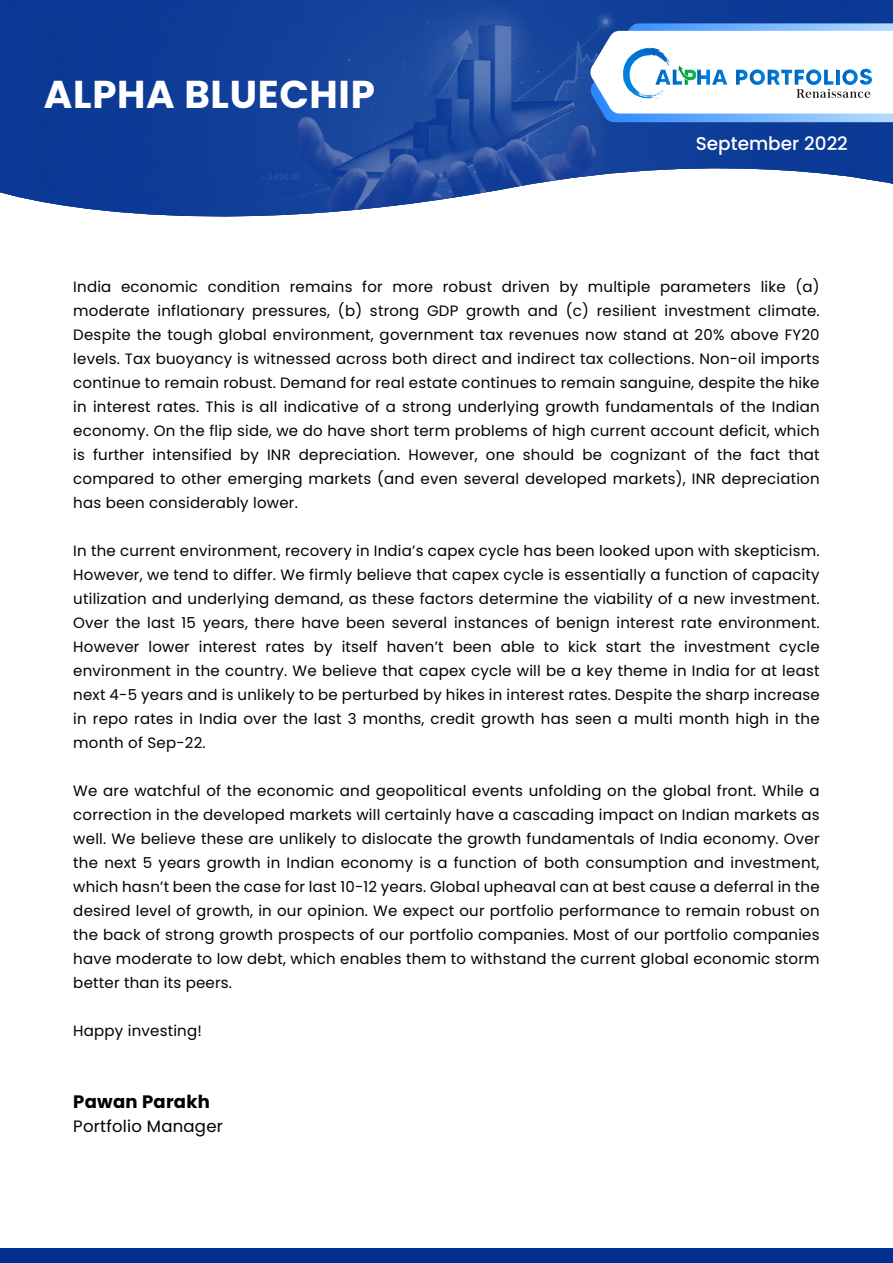
<style>
.page{position:relative;width:893px;height:1263px;background:#fff}
.page>*{position:absolute;margin:0;border:0;box-sizing:border-box;transform-origin:0 0}
.t1{font:700 38.85px "Poppins";letter-spacing:.015em;color:#fff}
.t2{font:500 18.45px "Poppins";color:#fff}
.t3{font:700 18px "Poppins";letter-spacing:.015em;color:#000}
.t4{font:16.5px "Poppins";letter-spacing:.015em;color:#000}
.t5{font:15px/24px "Poppins";letter-spacing:.015em;color:#000;text-align:justify}
</style>
<div class="page">
<svg style="left:0;top:0;width:893px;height:217px;background:#325aa6"></svg>
<svg style="left:590px;top:23px;width:303px;height:99px"></svg>
<div style="left:0;top:1248px;width:893px;height:15px;background:#00308f"></div>
<h1 class="t1" style="left:44px;top:72px;width:332px">ALPHA BLUECHIP</h1>
<p class="t2" style="left:696px;top:133px;width:154px">September 2022</p>
<p class="t5" style="left:73px;top:275px;width:748px">India economic condition remains for more robust driven by multiple parameters like (a) moderate inflationary pressures, (b) strong GDP growth and (c) resilient investment climate.<br>Despite the tough global environment, government tax revenues now stand at 20% above FY20 levels. Tax buoyancy is witnessed across both direct and indirect tax collections. Non-oil imports continue to remain robust. Demand for real estate continues to remain sanguine, despite the hike in interest rates. This is all indicative of a strong underlying growth fundamentals of the Indian economy. On the flip side, we do have short term problems of high current account deficit, which is further intensified by INR depreciation. However, one should be cognizant of the fact that compared to other emerging markets (and even several developed markets), INR depreciation has been considerably lower.</p>
<p class="t5" style="left:73px;top:539px;width:748px">In the current environment, recovery in India’s capex cycle has been looked upon with skepticism.<br>However, we tend to differ. We firmly believe that capex cycle is essentially a function of capacity utilization and underlying demand, as these factors determine the viability of a new investment.<br>Over the last 15 years, there have been several instances of benign interest rate environment.<br>However lower interest rates by itself haven’t been able to kick start the investment cycle environment in the country. We believe that capex cycle will be a key theme in India for at least next 4-5 years and is unlikely to be perturbed by hikes in interest rates. Despite the sharp increase in repo rates in India over the last 3 months, credit growth has seen a multi month high in the month of Sep-22.</p>
<p class="t5" style="left:73px;top:779px;width:748px">We are watchful of the economic and geopolitical events unfolding on the global front. While a correction in the developed markets will certainly have a cascading impact on Indian markets as well. We believe these are unlikely to dislocate the growth fundamentals of India economy. Over the next 5 years growth in Indian economy is a function of both consumption and investment, which hasn’t been the case for last 10-12 years. Global upheaval can at best cause a deferral in the desired level of growth, in our opinion. We expect our portfolio performance to remain robust on the back of strong growth prospects of our portfolio companies. Most of our portfolio companies have moderate to low debt, which enables them to withstand the current global economic storm better than its peers.</p>
<p class="t5" style="left:73px;top:1019px;width:130px">Happy investing!</p>
<p class="t3" style="left:73px;top:1091px;width:138px">Pawan Parakh</p>
<p class="t4" style="left:73px;top:1116px;width:151px">Portfolio Manager</p>
</div>
